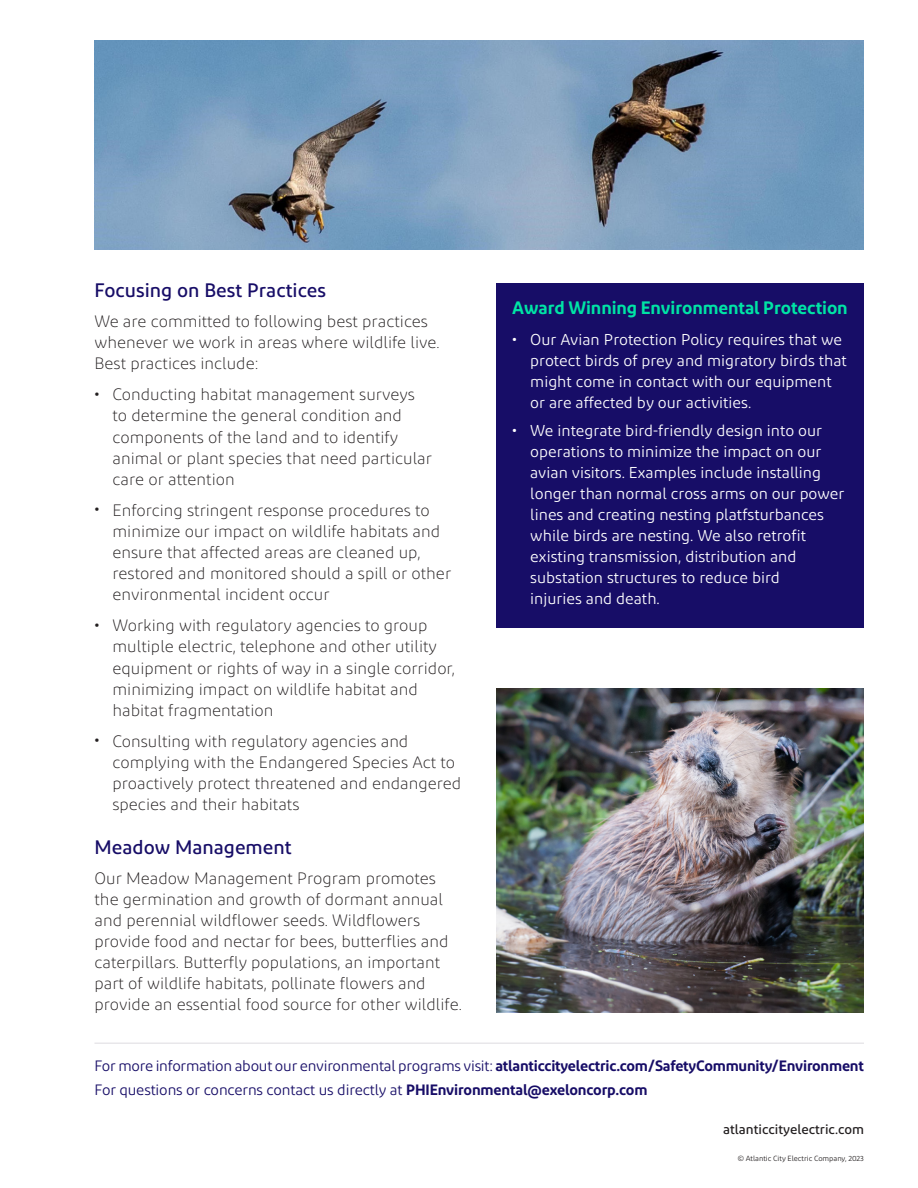
<style>
.page{position:relative;width:918px;height:1188px;background:#fff}
.page>*{position:absolute;margin:0;border:0;box-sizing:border-box;transform-origin:0 0}
.t1{font:500 19.5px "Diodrum";color:#170d67}
.t2{font:600 18px "Diodrum";letter-spacing:-.005em;color:#00e4a5}
.t3{font:300 16.5px/21px "Diodrum";color:#231f20}
.t4{font:15.75px/21px "Diodrum";color:#fff}
.t5{font:15px "Diodrum";letter-spacing:-.015em;color:#170d67}
.t6{font:500 13.5px "Diodrum";color:#231f20}
.t7{font:7.5px "Diodrum";letter-spacing:-.005em;color:#231f20}
.s1{font-weight:500}
.s2{font-weight:600}
</style>
<div class="page">
<div style="left:496px;top:284px;width:368px;height:344px;background:#170d67"></div>
<img style="left:94px;top:40px;width:770px;height:210px">
<img style="left:496px;top:688px;width:368px;height:324px">
<hr style="left:95px;top:1042px;width:769px;height:2px;background:#e8e7ea">
<h2 class="t1" style="left:94px;top:278px;width:233px">Focusing on Best Practices</h2>
<p class="t3" style="left:94px;top:311px;width:347px">We are committed to following best practices whenever we work in areas where wildlife live.<br>Best practices include:</p>
<p class="t3" style="left:113px;top:384px;width:321px;text-indent:-18px"><span class="s1">•</span> Conducting habitat management surveys to determine the general condition and components of the land and to identify animal or plant species that need particular care or attention</p>
<p class="t3" style="left:113px;top:500px;width:340px;text-indent:-18px"><span class="s1">•</span> Enforcing stringent response procedures to minimize our impact on wildlife habitats and ensure that affected areas are cleaned up, restored and monitored should a spill or other environmental incident occur</p>
<p class="t3" style="left:113px;top:615px;width:344px;text-indent:-18px"><span class="s1">•</span> Working with regulatory agencies to group multiple electric, telephone and other utility equipment or rights of way in a single corridor, minimizing impact on wildlife habitat and habitat fragmentation</p>
<p class="t3" style="left:113px;top:731px;width:350px;text-indent:-18px"><span class="s1">•</span> Consulting with regulatory agencies and complying with the Endangered Species Act to proactively protect threatened and endangered species and their habitats</p>
<h2 class="t1" style="left:94px;top:834px;width:199px">Meadow Management</h2>
<p class="t3" style="left:94px;top:867px;width:369px">Our Meadow Management Program promotes the germination and growth of dormant annual and perennial wildflower seeds. Wildflowers provide food and nectar for bees, butterflies and caterpillars. Butterfly populations, an important part of wildlife habitats, pollinate flowers and provide an essential food source for other wildlife.</p>
<h3 class="t2" style="left:512px;top:296px;width:337px">Award Winning Environmental Protection</h3>
<p class="t4" style="left:530px;top:329px;width:318px;text-indent:-18px"><span class="s1">•</span> Our Avian Protection Policy requires that we protect birds of prey and migratory birds that might come in contact with our equipment or are affected by our activities.</p>
<p class="t4" style="left:530px;top:419px;width:315px;text-indent:-18px"><span class="s1">•</span> We integrate bird-friendly design into our operations to minimize the impact on our avian visitors. Examples include installing longer than normal cross arms on our power lines and creating nesting platfsturbances while birds are nesting. We also retrofit existing transmission, distribution and substation structures to reduce bird<br>injuries and death.</p>
<p class="t5" style="left:95px;top:1057px;width:771px">For more information about our environmental programs visit: <span class="s2">atlanticcityelectric.com/SafetyCommunity/Environment</span></p>
<p class="t5" style="left:95px;top:1081px;width:555px">For questions or concerns contact us directly at <span class="s2">PHIEnvironmental@exeloncorp.com</span></p>
<p class="t6" style="left:723px;top:1121px;width:142px">atlanticcityelectric.com</p>
<p class="t7" style="left:738px;top:1154px;width:128px">© Atlantic City Electric Company, 2023</p>
</div>
